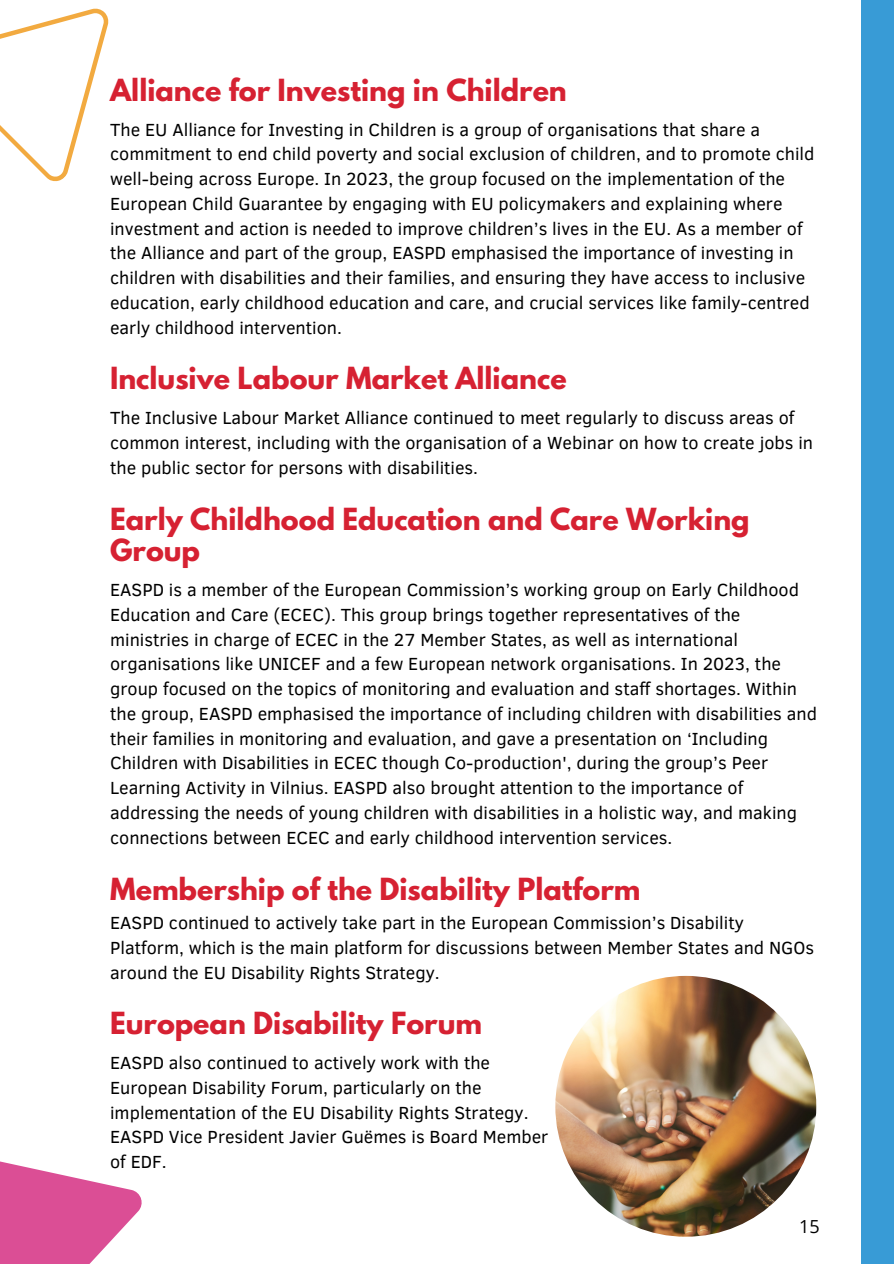
<style>
.page{position:relative;width:894px;height:1264px;background:#fff}
.page>*{position:absolute;margin:0;border:0;box-sizing:border-box;transform-origin:0 0}
.t1{font:700 27px/31.5px "League Spartan";color:#d62132}
.t2{font:18px/24.8px "Clear Sans";color:#000}
.t3{font:18px "Open Sans";color:#000}
</style>
<div class="page">
<div style="left:860px;top:0;width:33px;height:1263px;background:#389bd6"></div>
<img style="left:555px;top:975px;width:261px;height:261px;border-radius:50%">
<svg style="left:0;top:1161px;width:142px;height:102px"></svg>
<svg style="left:0;top:8px;width:109px;height:174px"></svg>
<h1 class="t1" style="left:110px;top:78px;width:458px">Alliance for Investing in Children</h1>
<p class="t2" style="left:110px;top:116px;width:705px">The EU Alliance for Investing in Children is a group of organisations that share a commitment to end child poverty and social exclusion of children, and to promote child well-being across Europe. In 2023, the group focused on the implementation of the European Child Guarantee by engaging with EU policymakers and explaining where investment and action is needed to improve children’s lives in the EU. As a member of the Alliance and part of the group, EASPD emphasised the importance of investing in children with disabilities and their families, and ensuring they have access to inclusive education, early childhood education and care, and crucial services like family-centred early childhood intervention.</p>
<h1 class="t1" style="left:110px;top:366px;width:458px">Inclusive Labour Market Alliance</h1>
<p class="t2" style="left:110px;top:404px;width:704px">The Inclusive Labour Market Alliance continued to meet regularly to discuss areas of common interest, including with the organisation of a Webinar on how to create jobs in the public sector for persons with disabilities.</p>
<h1 class="t1" style="left:110px;top:506px;width:640px">Early Childhood Education and Care Working<br>Group</h1>
<p class="t2" style="left:110px;top:576px;width:708px">EASPD is a member of the European Commission’s working group on Early Childhood Education and Care (ECEC). This group brings together representatives of the ministries in charge of ECEC in the 27 Member States, as well as international organisations like UNICEF and a few European network organisations. In 2023, the group focused on the topics of monitoring and evaluation and staff shortages. Within the group, EASPD emphasised the importance of including children with disabilities and their families in monitoring and evaluation, and gave a presentation on ‘Including Children with Disabilities in ECEC though Co-production', during the group’s Peer Learning Activity in Vilnius. EASPD also brought attention to the importance of addressing the needs of young children with disabilities in a holistic way, and making connections between ECEC and early childhood intervention services.</p>
<h1 class="t1" style="left:110px;top:876px;width:532px">Membership of the Disability Platform</h1>
<p class="t2" style="left:110px;top:909px;width:705px">EASPD continued to actively take part in the European Commission’s Disability<br>Platform, which is the main platform for discussions between Member States and NGOs around the EU Disability Rights Strategy.</p>
<h1 class="t1" style="left:110px;top:1011px;width:373px">European Disability Forum</h1>
<p class="t2" style="left:110px;top:1049px;width:439px">EASPD also continued to actively work with the European Disability Forum, particularly on the implementation of the EU Disability Rights Strategy.<br>EASPD Vice President Javier Guëmes is Board Member of EDF.</p>
<p class="t3" style="left:799px;top:1213px;width:22px">15</p>
</div>
